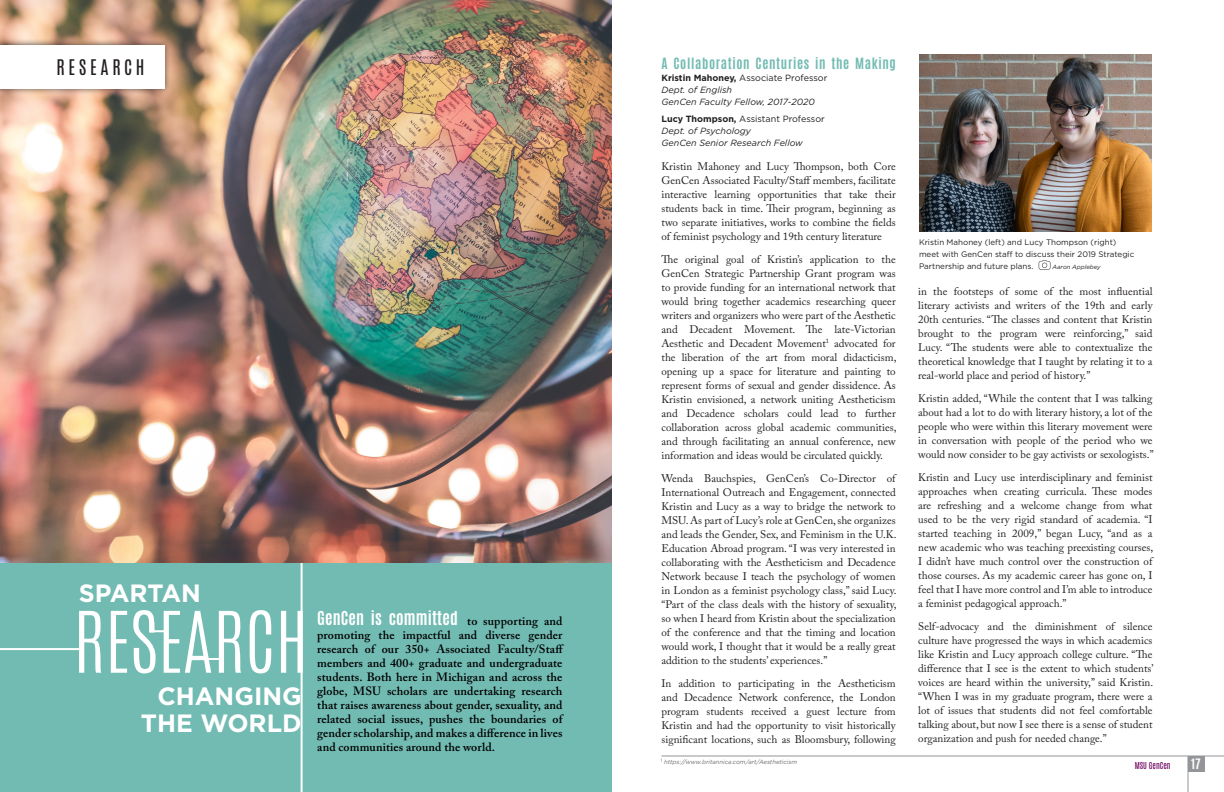
<style>
.page{position:relative;width:1224px;height:792px;background:#fff}
.page>*{position:absolute;margin:0;border:0;box-sizing:border-box;transform-origin:0 0}
.t1{font:300 72px "Antonio";color:#fff}
.t2{font:700 25px "Gotham";color:#fff}
.t3{font:18px "Antonio";letter-spacing:.2em;color:#231f20}
.t4{font:700 16px "Antonio";letter-spacing:.01em;color:#fff}
.Body{font:700 13px "Antonio";letter-spacing:.05em;color:#72bbb2}
.t5{font:600 12px/14px "Adobe Caslon Pro";letter-spacing:.01em;color:#000}
.t6{font:700 12px "Antonio";color:#fff}
.Body-2{font:11px/14px "Adobe Caslon Pro";color:#231f20;text-align:justify}
.Body-3{font:italic 9px "Gotham";color:#231f20}
.Body-4{font:9px "Gotham";color:#231f20}
.t7{font:8px/12px "Gotham";color:#231f20}
.t8{font:8px "Antonio";color:#6e005f}
.t9{font:italic 6px "Gotham";color:#6c6d70}
.t10{font:italic 6px "Gotham";color:#231f20}
.s1{font-family:"Adobe Caslon Pro";font-weight:600;font-size:12px;color:#000}
.s2{font-weight:700}
</style>
<div class="page">
<hr style="left:1188px;top:756px;width:1px;height:36px;background:#939598">
<hr style="left:662px;top:756px;width:562px;height:1px;background:#939598">
<div style="left:1188px;top:756px;width:16px;height:15px;background:#939598"></div>
<img style="left:0;top:0;width:612px;height:563px">
<div style="left:0;top:563px;width:612px;height:229px;background:#72bbb2"></div>
<div style="left:0;top:39px;width:171px;height:56px;background:#231f20;opacity:.75"></div>
<div style="left:0;top:45px;width:164px;height:43px;background:#fff"></div>
<hr style="left:0;top:648px;width:81px;height:2px;background:#fff">
<hr style="left:201px;top:658px;width:21px;height:2px;background:#fff">
<svg style="left:149px;top:630px;width:17px;height:2px"></svg>
<hr style="left:301px;top:563px;width:2px;height:229px;background:#fff">
<img style="left:919px;top:55px;width:232px;height:177px">
<img style="left:1038px;top:260px;width:13px;height:10px">
<p class="t3" style="left:57px;top:54px;width:90px">RESEARCH</p>
<p class="t2" style="left:79px;top:577px;width:124px">SPARTAN</p>
<p class="t1" style="left:73px;top:590px;width:236px">RESEARCH</p>
<p class="t2" style="left:157px;top:680px;width:146px">CHANGING</p>
<p class="t2" style="left:141px;top:707px;width:162px">THE WORLD</p>
<p class="t4" style="left:317px;top:606px;width:247px">GenCen is committed <span class="s1">to supporting and</span></p>
<p class="t5" style="left:317px;top:628px;width:248px">promoting the impactful and diverse gender research of our 350+ Associated Faculty/Staff members and 400+ graduate and undergraduate students. Both here in Michigan and across the globe, MSU scholars are undertaking research that raises awareness about gender, sexuality, and related social issues, pushes the boundaries of gender scholarship, and makes a difference in lives and communities around the world.</p>
<p class="Body" style="left:662px;top:54px;width:236px">A Collaboration Centuries in the Making</p>
<p class="Body-4" style="left:662px;top:72px;width:167px"><span class="s2">Kristin Mahoney,</span> Associate Professor</p>
<p class="Body-3" style="left:662px;top:84px;width:72px">Dept. of English</p>
<p class="Body-3" style="left:662px;top:96px;width:155px">GenCen Faculty Fellow, 2017-2020</p>
<p class="Body-4" style="left:662px;top:113px;width:165px"><span class="s2">Lucy Thompson,</span> Assistant Professor</p>
<p class="Body-3" style="left:662px;top:125px;width:91px">Dept. of Psychology</p>
<p class="Body-3" style="left:662px;top:137px;width:143px">GenCen Senior Research Fellow</p>
<p class="Body-2" style="left:662px;top:159px;width:236px">Kristin Mahoney and Lucy Thompson, both Core GenCen Associated Faculty/Staff members, facilitate interactive learning opportunities that take their students back in time. Their program, beginning as two separate initiatives, works to combine the fields of feminist psychology and 19th century literature</p>
<p class="Body-2" style="left:662px;top:252px;width:237px">The original goal of Kristin’s application to the GenCen Strategic Partnership Grant program was to provide funding for an international network that would bring together academics researching queer writers and organizers who were part of the Aesthetic and Decadent Movement. The late-Victorian Aesthetic and Decadent Movement<sup>1</sup> advocated for the liberation of the art from moral didacticism, opening up a space for literature and painting to represent forms of sexual and gender dissidence. As Kristin envisioned, a network uniting Aestheticism and Decadence scholars could lead to further collaboration across global academic communities, and through facilitating an annual conference, new information and ideas would be circulated quickly.</p>
<p class="Body-2" style="left:662px;top:471px;width:237px">Wenda Bauchspies, GenCen’s Co-Director of International Outreach and Engagement, connected Kristin and Lucy as a way to bridge the network to MSU. As part of Lucy’s role at GenCen, she organizes and leads the Gender, Sex, and Feminism in the U.K.<br>Education Abroad program. “I was very interested in collaborating with the Aestheticism and Decadence Network because I teach the psychology of women in London as a feminist psychology class,” said Lucy. “Part of the class deals with the history of sexuality, so when I heard from Kristin about the specialization of the conference and that the timing and location would work, I thought that it would be a really great addition to the students’ experiences.”</p>
<p class="Body-2" style="left:662px;top:676px;width:236px">In addition to participating in the Aestheticism and Decadence Network conference, the London program students received a guest lecture from Kristin and had the opportunity to visit historically significant locations, such as Bloomsbury, following</p>
<p class="t9" style="left:661px;top:758px;width:138px"><sup>1</sup> https://www.britannica.com/art/Aestheticism</p>
<p class="t7" style="left:919px;top:236px;width:217px">Kristin Mahoney (left) and Lucy Thompson (right) meet with GenCen staff to discuss their 2019 Strategic<br>Partnership and future plans.</p>
<p class="t10" style="left:1053px;top:263px;width:50px">Aaron Applebey</p>
<p class="Body-2" style="left:918px;top:285px;width:236px">in the footsteps of some of the most influential literary activists and writers of the 19th and early 20th centuries. “The classes and content that Kristin brought to the program were reinforcing,” said Lucy. “The students were able to contextualize the theoretical knowledge that I taught by relating it to a real-world place and period of history.”</p>
<p class="Body-2" style="left:918px;top:392px;width:237px">Kristin added, “While the content that I was talking about had a lot to do with literary history, a lot of the people who were within this literary movement were in conversation with people of the period who we would now consider to be gay activists or sexologists.”</p>
<p class="Body-2" style="left:918px;top:471px;width:237px">Kristin and Lucy use interdisciplinary and feminist approaches when creating curricula. These modes are refreshing and a welcome change from what used to be the very rigid standard of academia. “I started teaching in 2009,” began Lucy, “and as a new academic who was teaching preexisting courses, I didn’t have much control over the construction of those courses. As my academic career has gone on, I feel that I have more control and I’m able to introduce a feminist pedagogical approach.”</p>
<p class="Body-2" style="left:918px;top:620px;width:237px">Self-advocacy and the diminishment of silence culture have progressed the ways in which academics like Kristin and Lucy approach college culture. “The difference that I see is the extent to which students’ voices are heard within the university,” said Kristin. “When I was in my graduate program, there were a lot of issues that students did not feel comfortable talking about, but now I see there is a sense of student organization and push for needed change.”</p>
<p class="t8" style="left:1135px;top:759px;width:38px">MSU GenCen</p>
<p class="t6" style="left:1191px;top:755px;width:11px">17</p>
</div>
